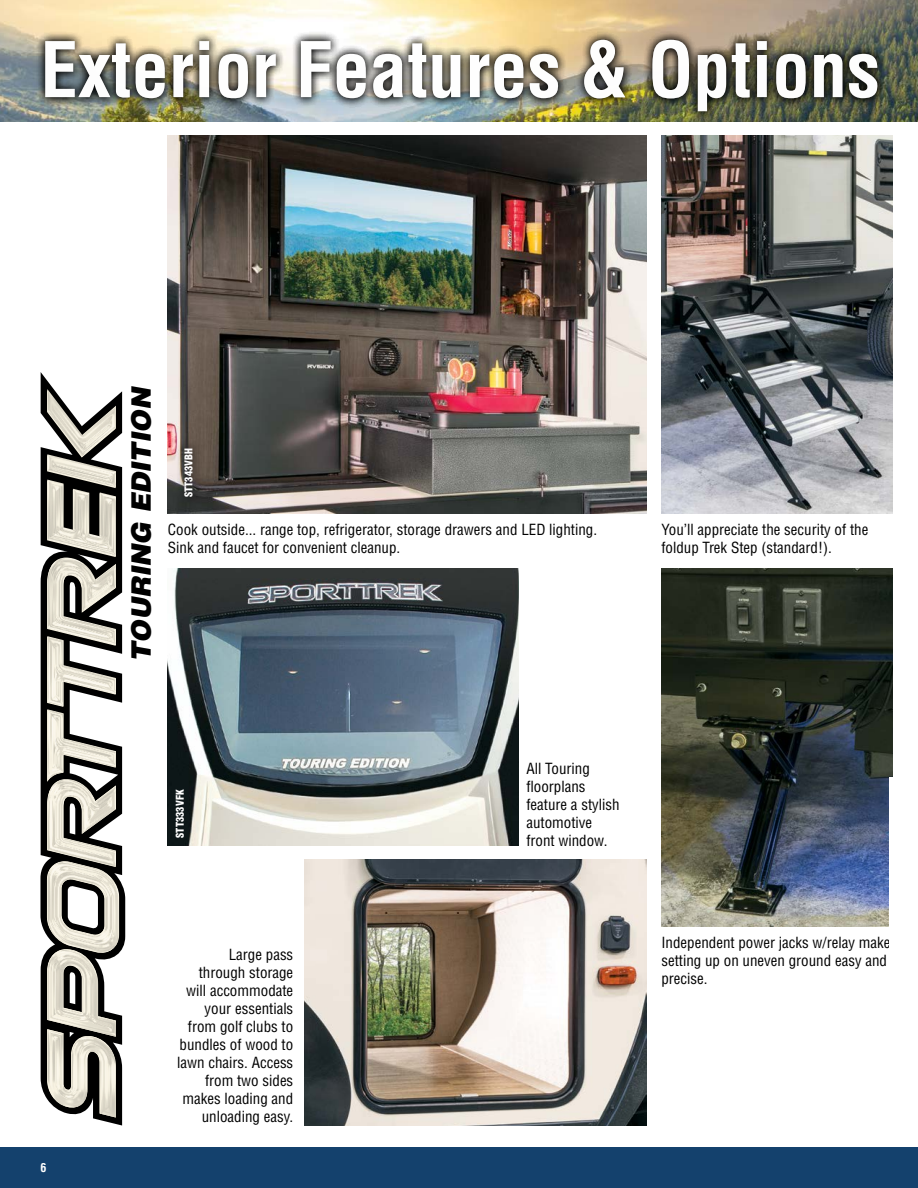
<style>
.page{position:relative;width:918px;height:1188px;background:#fff}
.page>*{position:absolute;margin:0;border:0;box-sizing:border-box;transform-origin:0 0}
.t1{font:700 condensed 74.7px "Helvetica";color:#fff}
.t2{font:italic 900 26.85px "Helvetica";color:#000}
.t3{font:condensed 15px/18px "Helvetica";color:#000}
.t4{font:700 condensed 12px "Helvetica";color:#fff}
.t5{font:900 condensed 10.5px "Helvetica";color:#fff}
</style>
<div class="page">
<img style="left:0;top:0;width:918px;height:122px">
<div style="left:0;top:1148px;width:918px;height:40px;background:#14416d"></div>
<img style="left:168px;top:135px;width:479px;height:378px">
<img style="left:168px;top:568px;width:351px;height:278px">
<svg style="left:40px;top:372px;width:85px;height:754px"></svg>
<img style="left:47px;top:389px;width:72px;height:729px">
<img style="left:661px;top:568px;width:231px;height:359px">
<img style="left:304px;top:859px;width:343px;height:266px">
<div style="left:175px;top:439px;width:27px;height:67px;background:#000;opacity:.75"></div>
<img style="left:36px;top:31px;width:851px;height:89px">
<div style="left:890px;top:777px;width:28px;height:348px;background:#fff"></div>
<img style="left:661px;top:135px;width:231px;height:379px">
<h1 class="t1" style="left:40px;top:23px;width:841px">Exterior Features &amp; Options</h1>
<p class="t4" style="left:40px;top:1160px;width:7px">6</p>
<h2 class="t2" style="left:123px;top:662px;width:277px;rotate:-90deg">TOURING EDITION</h2>
<p class="t5" style="left:182px;top:497px;width:51px;rotate:-90deg">STT343VBH</p>
<p class="t3" style="left:168px;top:520px;width:431px">Cook outside... range top, refrigerator, storage drawers and LED lighting.<br>Sink and faucet for convenient cleanup.</p>
<p class="t5" style="left:173px;top:838px;width:50px;rotate:-90deg">STT333VFK</p>
<p class="t3" style="left:177px;top:946px;width:118px;text-align:right">Large pass<br>through storage will accommodate your essentials from golf clubs to bundles of wood to lawn chairs. Access from two sides makes loading and unloading easy.</p>
<p class="t3" style="left:526px;top:760px;width:95px">All Touring floorplans feature a stylish automotive front window.</p>
<p class="t3" style="left:661px;top:520px;width:209px">You’ll appreciate the security of the foldup Trek Step (standard!).</p>
<p class="t3" style="left:661px;top:934px;width:231px">Independent power jacks w/relay make setting up on uneven ground easy and precise.</p>
</div>
